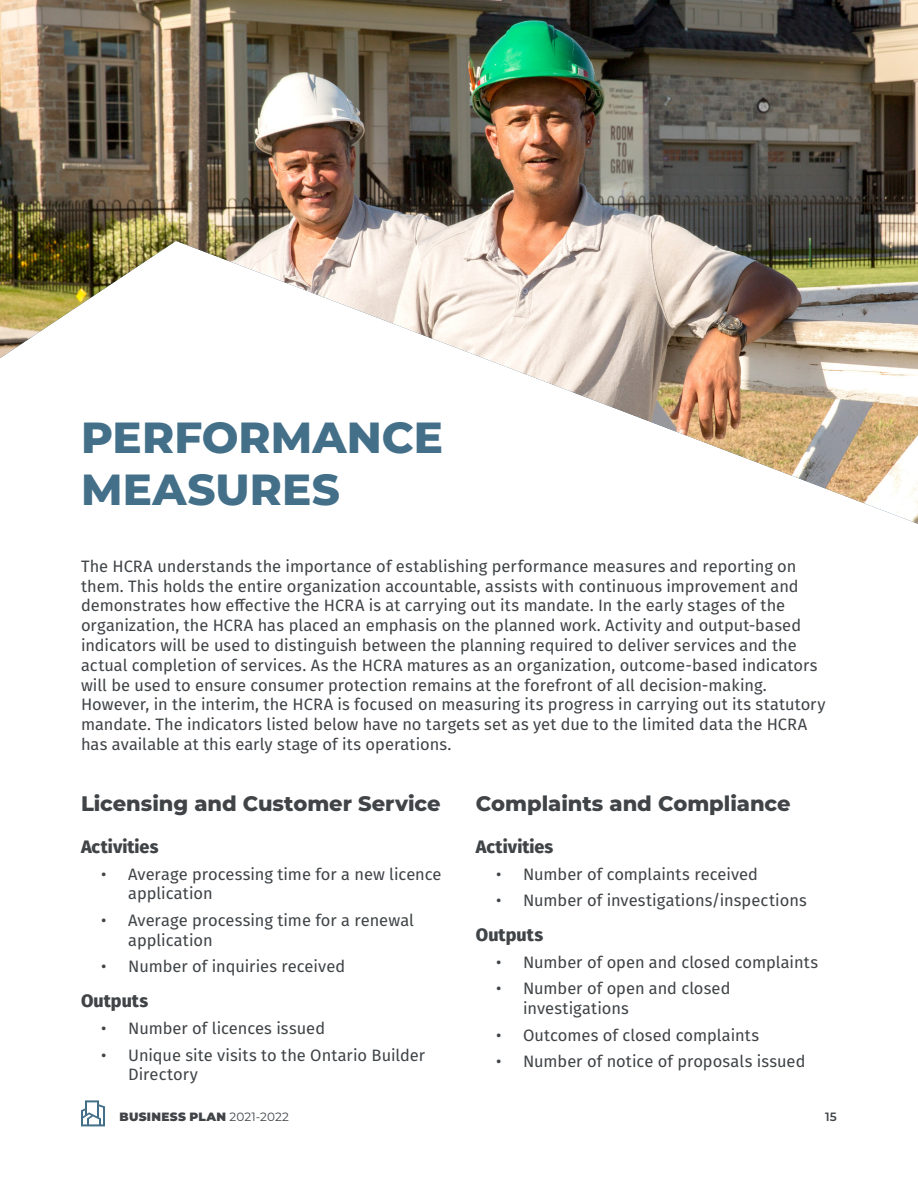
<style>
.page{position:relative;width:918px;height:1188px;background:#fff}
.page>*{position:absolute;margin:0;border:0;box-sizing:border-box;transform-origin:0 0}
.Heading_1{font:800 43.5px/52.2px "Montserrat";letter-spacing:.005em;color:#436f89}
.Heading_2{font:800 21px "Montserrat";color:#404447}
.Heading_3{font:800 18px "Fira Sans";letter-spacing:.005em;color:#404447}
.Body{font:16.5px/19.8px "Fira Sans";color:#404447}
.t1{font:900 12px "Montserrat";letter-spacing:.025em;color:#404447}
.t2{font:600 12px "Montserrat";color:#404447}
.s1{font-weight:400}
</style>
<div class="page">
<svg style="left:81px;top:1100px;width:24px;height:26px"></svg>
<img style="left:0;top:0;width:918px;height:524px">
<p class="Heading_1" style="left:81px;top:409px;width:363px">PERFORMANCE<br>MEASURES</p>
<p class="Body" style="left:81px;top:556px;width:746px">The HCRA understands the importance of establishing performance measures and reporting on them. This holds the entire organization accountable, assists with continuous improvement and demonstrates how effective the HCRA is at carrying out its mandate. In the early stages of the organization, the HCRA has placed an emphasis on the planned work. Activity and output-based indicators will be used to distinguish between the planning required to deliver services and the actual completion of services. As the HCRA matures as an organization, outcome-based indicators will be used to ensure consumer protection remains at the forefront of all decision-making.<br>However, in the interim, the HCRA is focused on measuring its progress in carrying out its statutory mandate. The indicators listed below have no targets set as yet due to the limited data the HCRA has available at this early stage of its operations.</p>
<p class="Heading_2" style="left:81px;top:788px;width:361px">Licensing and Customer Service</p>
<p class="Heading_3" style="left:81px;top:831px;width:79px">Activities</p>
<p class="Body" style="left:128px;top:864px;width:315px;text-indent:-27px">• Average processing time for a new licence application</p>
<p class="Body" style="left:128px;top:910px;width:287px;text-indent:-27px">• Average processing time for a renewal application</p>
<p class="Body" style="left:101px;top:956px;width:245px">• Number of inquiries received</p>
<p class="Heading_3" style="left:81px;top:986px;width:69px">Outputs</p>
<p class="Body" style="left:101px;top:1018px;width:225px">• Number of licences issued</p>
<p class="Body" style="left:128px;top:1044px;width:298px;text-indent:-27px">• Unique site visits to the Ontario Builder<br>Directory</p>
<p class="Heading_2" style="left:476px;top:788px;width:316px">Complaints and Compliance</p>
<p class="Heading_3" style="left:476px;top:831px;width:79px">Activities</p>
<p class="Body" style="left:496px;top:864px;width:263px">• Number of complaints received</p>
<p class="Body" style="left:496px;top:890px;width:312px">• Number of investigations/inspections</p>
<p class="Heading_3" style="left:476px;top:919px;width:69px">Outputs</p>
<p class="Body" style="left:496px;top:952px;width:323px">• Number of open and closed complaints</p>
<p class="Body" style="left:523px;top:978px;width:209px;text-indent:-27px">• Number of open and closed investigations</p>
<p class="Body" style="left:496px;top:1025px;width:265px">• Outcomes of closed complaints</p>
<p class="Body" style="left:496px;top:1051px;width:311px">• Number of notice of proposals issued</p>
<p class="t1" style="left:120px;top:1108px;width:171px">BUSINESS PLAN <span class="s1">2021-2022</span></p>
<p class="t2" style="left:825px;top:1108px;width:13px">15</p>
</div>
